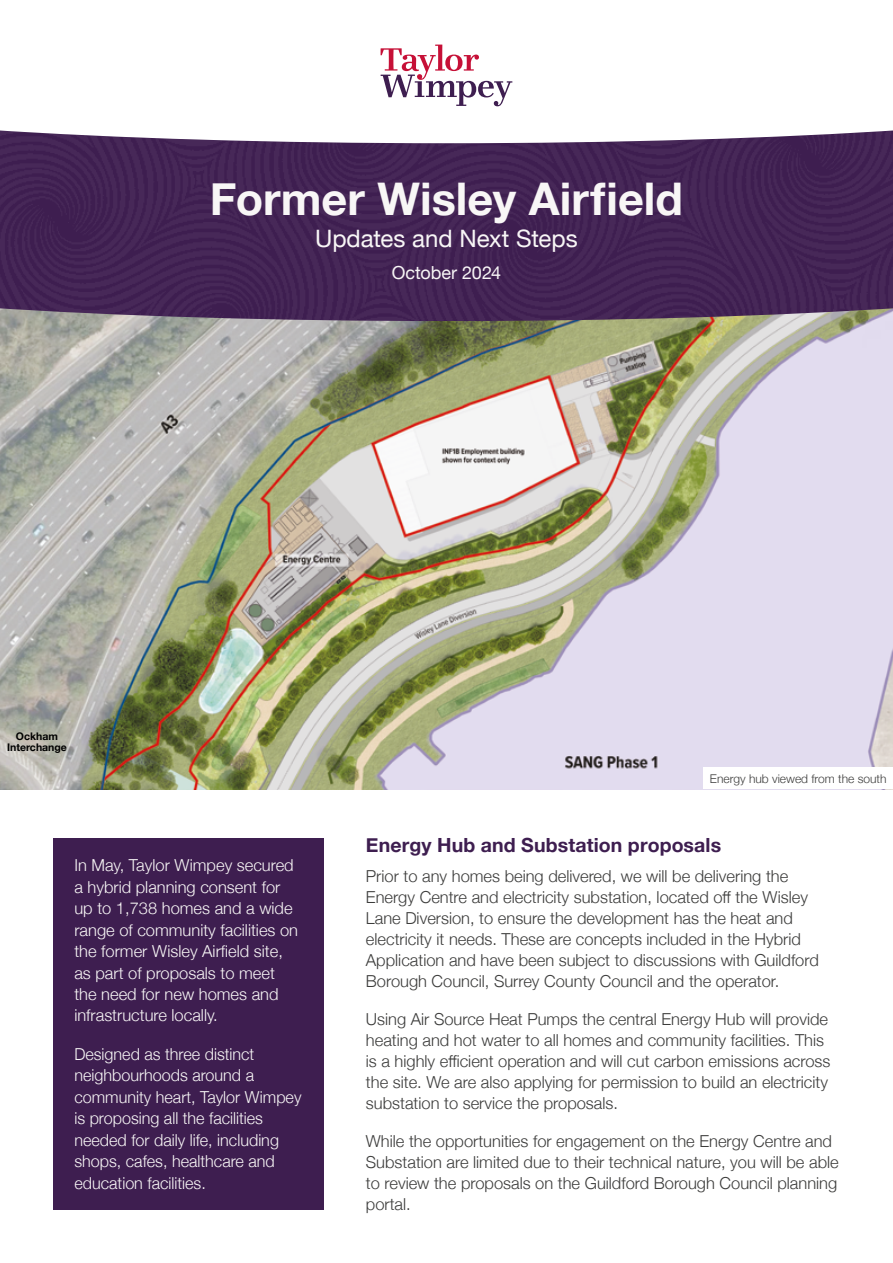
<style>
.page{position:relative;width:893px;height:1263px;background:#fff}
.page>*{position:absolute;margin:0;border:0;box-sizing:border-box;transform-origin:0 0}
.Heading_1{font:700 45px "Helvetica Neue";color:#f8f6f6}
.Heading_1-2{font:24px "Helvetica Neue";color:#f8f6f6}
.Heading_2{font:700 19.5px "Helvetica Neue";letter-spacing:.005em;color:#3e1e50}
.Heading_1-3{font:18px "Helvetica Neue";color:#f8f6f6}
.t1{font:300 16.5px/21px "Helvetica Neue";color:#3c3c3b}
.t2{font:300 16.5px/21.5px "Helvetica Neue";color:#f8f6f6}
.t3{font:300 12px "Helvetica Neue";color:#3c3c3b}
.t4{font:700 10.5px/10.5px "Helvetica Neue";color:#000;text-align:center}
</style>
<div class="page">
<div style="left:53px;top:838px;width:270px;height:372px;background:#3e1e50"></div>
<img style="left:0;top:321px;width:893px;height:468px">
<div style="left:703px;top:768px;width:190px;height:21px;background:#fff"></div>
<svg style="left:381px;top:45px;width:131px;height:61px"></svg>
<div style="left:0;top:131px;width:893px;height:190px;background:#452656"></div>
<p class="Heading_1" style="left:210px;top:164px;width:475px">Former Wisley Airfield</p>
<p class="Heading_1-2" style="left:315px;top:221px;width:264px">Updates and Next Steps</p>
<p class="Heading_1-3" style="left:392px;top:260px;width:111px">October 2024</p>
<p class="t4" style="left:7px;top:731px;width:61px">Ockham<br>Interchange</p>
<p class="t3" style="left:710px;top:769px;width:178px">Energy hub viewed from the south</p>
<p class="t2" style="left:74px;top:853px;width:225px">In May, Taylor Wimpey secured a hybrid planning consent for up to 1,738 homes and a wide range of community facilities on the former Wisley Airfield site, as part of proposals to meet the need for new homes and infrastructure locally.</p>
<p class="t2" style="left:74px;top:1042px;width:229px">Designed as three distinct neighbourhoods around a community heart, Taylor Wimpey is proposing all the facilities needed for daily life, including shops, cafes, healthcare and education facilities.</p>
<p class="Heading_2" style="left:366px;top:830px;width:357px">Energy Hub and Substation proposals</p>
<p class="t1" style="left:366px;top:864px;width:454px">Prior to any homes being delivered, we will be delivering the Energy Centre and electricity substation, located off the Wisley Lane Diversion, to ensure the development has the heat and electricity it needs. These are concepts included in the Hybrid Application and have been subject to discussions with Guildford Borough Council, Surrey County Council and the operator.</p>
<p class="t1" style="left:366px;top:1007px;width:466px">Using Air Source Heat Pumps the central Energy Hub will provide heating and hot water to all homes and community facilities. This is a highly efficient operation and will cut carbon emissions across the site. We are also applying for permission to build an electricity substation to service the proposals.</p>
<p class="t1" style="left:366px;top:1129px;width:474px">While the opportunities for engagement on the Energy Centre and Substation are limited due to their technical nature, you will be able to review the proposals on the Guildford Borough Council planning portal.</p>
</div>
